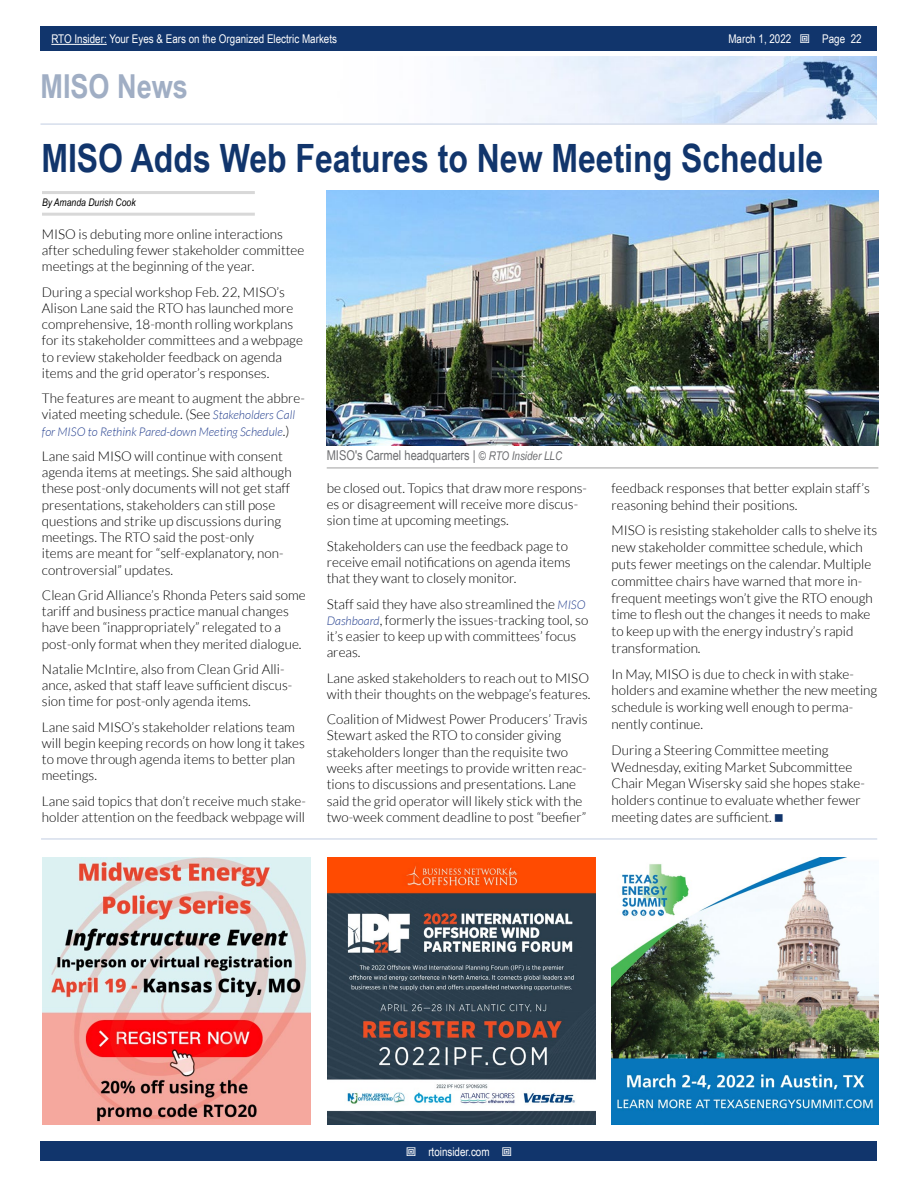
<style>
.page{position:relative;width:918px;height:1188px;background:#fff}
.page>*{position:absolute;margin:0;border:0;box-sizing:border-box;transform-origin:0 0}
.t1{font:700 39px "Arial Narrow";color:#11356c}
.t2{font:700 33px "Arial Narrow";color:#a0aec4}
.t3{font:300 13.5px/16.2px "Lato";color:#000}
.t4{font:13.5px "Arial Narrow";color:#6d6e71}
.t5{font:12px "Arial Narrow";color:#fff}
.t6{font:italic 300 12px "Lato";color:#25408f}
.t7{font:italic 10.5px "Arial Narrow";color:#000}
.s1{font-style:italic;font-size:12px;color:#25408f}
.s2{font-style:normal;font-size:13.5px;color:#000}
.s3{font-style:italic;font-size:12px}
</style>
<div class="page">
<div style="left:41px;top:1142px;width:836px;height:19px;background:#11356c"></div>
<div style="left:41px;top:27px;width:836px;height:24px;background:#11356c"></div>
<hr style="left:51px;top:44px;width:56px;height:1px;background:#fff">
<img style="left:474px;top:56px;width:403px;height:67px">
<hr style="left:40px;top:123px;width:837px;height:2px;background:#d6deec">
<hr style="left:42px;top:191px;width:213px;height:3px;background:#d8d8d8">
<hr style="left:42px;top:213px;width:213px;height:3px;background:#d8d8d8">
<hr style="left:41px;top:838px;width:836px;height:2px;background:#d6deec">
<img style="left:43px;top:857px;width:267px;height:267px">
<img style="left:611px;top:857px;width:267px;height:267px">
<img style="left:328px;top:857px;width:267px;height:267px">
<hr style="left:327px;top:467px;width:551px;height:2px;background:#bfbfbf">
<img style="left:327px;top:190px;width:552px;height:256px">
<p class="t5" style="left:51px;top:30px;width:287px">RTO Insider: Your Eyes &amp; Ears on the Organized Electric Markets</p>
<p class="t5" style="left:728px;top:30px;width:64px">March 1, 2022</p>
<p class="t5" style="left:822px;top:30px;width:41px">Page 22</p>
<h2 class="t2" style="left:40px;top:61px;width:149px">MISO News</h2>
<h1 class="t1" style="left:41px;top:129px;width:783px">MISO Adds Web Features to New Meeting Schedule</h1>
<p class="t7" style="left:42px;top:195px;width:95px">By Amanda Durish Cook</p>
<p class="t3" style="left:42px;top:226px;width:264px">MISO is debuting more online interactions after scheduling fewer stakeholder committee meetings at the beginning of the year.</p>
<p class="t3" style="left:42px;top:284px;width:263px">During a special workshop Feb. 22, MISO’s Alison Lane said the RTO has launched more comprehensive, 18-month rolling workplans for its stakeholder committees and a webpage to review stakeholder feedback on agenda items and the grid operator’s responses.</p>
<p class="t3" style="left:42px;top:390px;width:265px">The features are meant to augment the abbre&shy;viated meeting schedule. (See <span class="s1">Stakeholders Call</span></p>
<p class="t6" style="left:42px;top:425px;width:249px">for MISO to Rethink Pared-down Meeting Schedule<span class="s2">.)</span></p>
<p class="t3" style="left:42px;top:448px;width:251px">Lane said MISO will continue with consent agenda items at meetings. She said although these post-only documents will not get staff presentations, stakeholders can still pose questions and strike up discussions during meetings. The RTO said the post-only<br>items are meant for “self-explanatory, non&shy;controversial” updates.</p>
<p class="t3" style="left:42px;top:587px;width:265px">Clean Grid Alliance’s Rhonda Peters said some tariff and business practice manual changes have been “inappropriately” relegated to a post-only format when they merited dialogue.</p>
<p class="t3" style="left:42px;top:661px;width:252px">Natalie McIntire, also from Clean Grid Alli&shy;ance, asked that staff leave sufficient discus&shy;sion time for post-only agenda items.</p>
<p class="t3" style="left:42px;top:719px;width:264px">Lane said MISO’s stakeholder relations team will begin keeping records on how long it takes to move through agenda items to better plan meetings.</p>
<p class="t3" style="left:42px;top:793px;width:266px">Lane said topics that don’t receive much stake&shy;holder attention on the feedback webpage will</p>
<p class="t4" style="left:327px;top:446px;width:237px">MISO's Carmel headquarters | <span class="s3">© RTO Insider LLC</span></p>
<p class="t3" style="left:327px;top:480px;width:262px">be closed out. Topics that draw more respons&shy;es or disagreement will receive more discus&shy;sion time at upcoming meetings.</p>
<p class="t3" style="left:327px;top:538px;width:245px">Stakeholders can use the feedback page to receive email notifications on agenda items that they want to closely monitor.</p>
<p class="t3" style="left:327px;top:596px;width:263px">Staff said they have also streamlined the <span class="s1">MISO Dashboard</span>, formerly the issues-tracking tool, so it’s easier to keep up with committees’ focus areas.</p>
<p class="t3" style="left:327px;top:670px;width:264px">Lane asked stakeholders to reach out to MISO with their thoughts on the webpage’s features.</p>
<p class="t3" style="left:327px;top:711px;width:262px">Coalition of Midwest Power Producers’ Travis Stewart asked the RTO to consider giving stakeholders longer than the requisite two weeks after meetings to provide written reac&shy;tions to discussions and presentations. Lane said the grid operator will likely stick with the two-week comment deadline to post “beefier”</p>
<p class="t3" style="left:612px;top:480px;width:260px;line-height:16.8px">feedback responses that better explain staff’s reasoning behind their positions.</p>
<p class="t3" style="left:612px;top:522px;width:267px;line-height:16.8px">MISO is resisting stakeholder calls to shelve its new stakeholder committee schedule, which puts fewer meetings on the calendar. Multiple committee chairs have warned that more in&shy;frequent meetings won’t give the RTO enough time to flesh out the changes it needs to make to keep up with the energy industry’s rapid transformation.</p>
<p class="t3" style="left:612px;top:665px;width:267px;line-height:16.8px">In May, MISO is due to check in with stake&shy;holders and examine whether the new meeting schedule is working well enough to perma&shy;nently continue.</p>
<p class="t3" style="left:612px;top:742px;width:255px;line-height:16.8px">During a Steering Committee meeting Wednesday, exiting Market Subcommittee Chair Megan Wisersky said she hopes stake&shy;holders continue to evaluate whether fewer meeting dates are sufficient.</p>
<p class="t5" style="left:428px;top:1143px;width:63px">rtoinsider.com</p>
</div>
